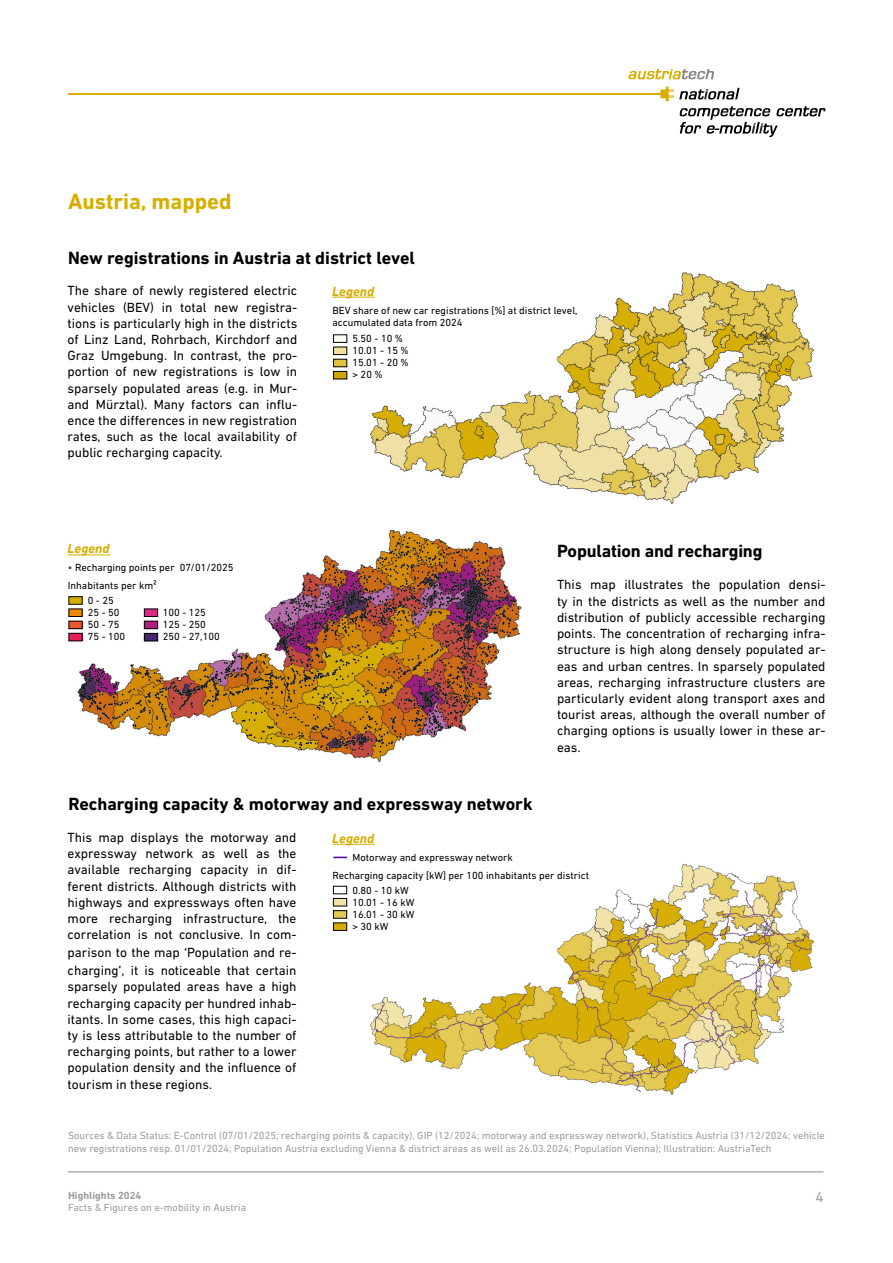
<style>
.page{position:relative;width:893px;height:1263px;background:#fff}
.page>*{position:absolute;margin:0;border:0;box-sizing:border-box;transform-origin:0 0}
.H2{font:700 22.5px "DIN Next LT Pro";color:#d7ae00}
.H2-2{font:700 18px "DIN Next LT Pro";color:#000}
.t1{font:15px "DIN Next LT Pro";color:#9d9d9c}
.P_Body{font:13.5px/16.2px "DIN Next LT Pro";color:#000;text-align:justify}
.t2{font:italic 700 13.5px "DIN Next LT Pro";color:#d7ae00}
.P_Quelle{font:10.5px/12.6px "DIN Next LT Pro";color:#9d9d9c}
.t3{font:10.5px/12px "DIN Next LT Pro";color:#000}
.t4{font:700 10.5px "DIN Next LT Pro";color:#9d9d9c}
.s1{color:#383838}
.s2{font-weight:500}
</style>
<div class="page">
<img style="left:360px;top:272px;width:455px;height:232px">
<div style="left:372px;top:263px;width:188px;height:60px;background:#fff"></div>
<div style="left:333px;top:335px;width:14px;height:7px;background:#fffcf2"></div>
<div style="left:333px;top:335px;width:14px;height:8px;border:1px solid #000"></div>
<div style="left:333px;top:347px;width:14px;height:8px;background:#f0de99"></div>
<div style="left:333px;top:347px;width:14px;height:8px;border:1px solid #000"></div>
<div style="left:333px;top:359px;width:14px;height:8px;background:#e0c240"></div>
<div style="left:333px;top:371px;width:14px;height:8px;background:#cfa600"></div>
<div style="left:333px;top:371px;width:14px;height:8px;border:1px solid #000"></div>
<img style="left:370px;top:864px;width:445px;height:231px">
<div style="left:370px;top:844px;width:187px;height:92px;background:#fff"></div>
<div style="left:333px;top:898px;width:14px;height:8px;background:#f2e3ab"></div>
<div style="left:333px;top:898px;width:14px;height:8px;border:1px solid #000"></div>
<div style="left:333px;top:911px;width:14px;height:7px;background:#e3c954"></div>
<div style="left:333px;top:910px;width:14px;height:8px;border:1px solid #000"></div>
<div style="left:333px;top:923px;width:14px;height:7px;background:#d6ad00"></div>
<div style="left:333px;top:923px;width:14px;height:8px;border:1px solid #000"></div>
<svg style="left:333px;top:857px;width:14px;height:1px"></svg>
<img style="left:68px;top:529px;width:454px;height:234px">
<div style="left:63px;top:523px;width:188px;height:62px;background:#fff"></div>
<div style="left:69px;top:597px;width:13px;height:7px;background:#d6ae00"></div>
<div style="left:69px;top:596px;width:13px;height:8px;border:1px solid #000"></div>
<div style="left:69px;top:609px;width:13px;height:7px;background:#ed8706"></div>
<div style="left:69px;top:609px;width:13px;height:8px;border:1px solid #000"></div>
<div style="left:69px;top:621px;width:13px;height:8px;background:#ea5732"></div>
<div style="left:69px;top:621px;width:13px;height:8px;border:1px solid #000"></div>
<div style="left:69px;top:633px;width:13px;height:8px;background:#e62052"></div>
<div style="left:69px;top:633px;width:13px;height:8px;border:1px solid #000"></div>
<div style="left:144px;top:621px;width:14px;height:8px;background:#b21f83"></div>
<div style="left:144px;top:621px;width:14px;height:8px;border:1px solid #000"></div>
<div style="left:144px;top:609px;width:14px;height:7px;background:#da2887"></div>
<div style="left:144px;top:609px;width:14px;height:8px;border:1px solid #000"></div>
<div style="left:144px;top:633px;width:14px;height:8px;background:#45266c"></div>
<div style="left:144px;top:633px;width:14px;height:8px;border:1px solid #000"></div>
<hr style="left:332px;top:844px;width:43px;height:1px;background:#d7ae00">
<hr style="left:68px;top:555px;width:42px;height:1px;background:#d7ae00">
<hr style="left:68px;top:1171px;width:755px;height:1px;background:#878787">
<hr style="left:332px;top:297px;width:43px;height:1px;background:#d7ae00">
<hr style="left:69px;top:93px;width:595px;height:2px;background:#d7ae00">
<svg style="left:679px;top:88px;width:61px;height:11px"></svg>
<svg style="left:679px;top:106px;width:147px;height:31px"></svg>
<svg style="left:660px;top:87px;width:13px;height:14px"></svg>
<svg style="left:628px;top:69px;width:86px;height:10px"></svg>
<h2 class="H2" style="left:68px;top:188px;width:165px">Austria, mapped</h2>
<h2 class="H2-2" style="left:68px;top:247px;width:349px">New registrations in Austria at district level</h2>
<p class="t2" style="left:332px;top:283px;width:43px">Legend</p>
<p class="t3" style="left:352px;top:332px;width:58px">5.50 - 10 %<br>10.01 - 15 %<br>15.01 - 20 % &gt; 20 %</p>
<p class="P_Body" style="left:68px;top:283px;width:231px">The share of newly registered electric vehicles (BEV) in total new registra&shy;tions is particularly high in the districts of Linz Land, Rohrbach, Kirchdorf and Graz Umgebung. In contrast, the pro&shy;portion of new registrations is low in sparsely populated areas (e.g. in Mur&shy;and Mürztal). Many factors can influ&shy;ence the differences in new registration rates, such as the local availability of public recharging capacity.</p>
<p class="t3" style="left:333px;top:304px;width:247px">BEV share of new car registrations [%] at district level, accumulated data from 2024</p>
<p class="t2" style="left:68px;top:541px;width:43px">Legend</p>
<p class="t3" style="left:68px;top:558px;width:167px;line-height:18px"><span class="s1">•</span> Recharging points per 07/01/2025<br>Inhabitants per km²</p>
<p class="t3" style="left:88px;top:594px;width:39px">0 - 25<br>25 - 50<br>50 - 75<br>75 - 100</p>
<p class="t3" style="left:163px;top:606px;width:58px">100 - 125<br>125 - 250<br>250 - 27,100</p>
<h2 class="H2-2" style="left:557px;top:541px;width:207px">Population and recharging</h2>
<p class="P_Body" style="left:557px;top:577px;width:270px">This map illustrates the population densi&shy;ty in the districts as well as the number and distribution of publicly accessible recharging points. The concentration of recharging infra&shy;structure is high along densely populated ar&shy;eas and urban centres. In sparsely populated areas, recharging infrastructure clusters are particularly evident along transport axes and tourist areas, although the overall number of charging options is usually lower in these ar&shy;eas.</p>
<h2 class="H2-2" style="left:68px;top:793px;width:466px">Recharging capacity &amp; motorway and expressway network</h2>
<p class="P_Body" style="left:68px;top:829px;width:230px">This map displays the motorway and expressway network as well as the available recharging capacity in dif&shy;ferent districts. Although districts with highways and expressways often have more recharging infrastructure, the correlation is not conclusive. In com-</p>
<p class="P_Body" style="left:68px;top:943px;width:230px;line-height:18px">parison to the map <span class="s2">‘</span>Population and re&shy;charging<span class="s2">’</span>, it is noticeable that certain</p>
<p class="P_Body" style="left:68px;top:978px;width:230px">sparsely populated areas have a high recharging capacity per hundred inhab&shy;itants. In some cases, this high capaci&shy;ty is less attributable to the number of recharging points, but rather to a lower population density and the influence of tourism in these regions.</p>
<p class="t2" style="left:332px;top:830px;width:43px">Legend</p>
<p class="t3" style="left:332px;top:848px;width:258px;line-height:18px;text-indent:20px">Motorway and expressway network<br>Recharging capacity [kW] per 100 inhabitants per district</p>
<p class="t3" style="left:352px;top:884px;width:64px">0.80 - 10 kW<br>10.01 - 16 kW<br>16.01 - 30 kW &gt; 30 kW</p>
<p class="P_Quelle" style="left:68px;top:1129px;width:758px">Sources &amp; Data Status: E-Control (07/01/2025; recharging points &amp; capacity), GIP (12/2024; motorway and expressway network), Statistics Austria (31/12/2024; vehicle new registrations resp. 01/01/2024; Population Austria excluding Vienna &amp; district areas as well as 26.03.2024; Population Vienna); Illustration: AustriaTech</p>
<p class="t4" style="left:68px;top:1189px;width:75px">Highlights 2024</p>
<p class="t1" style="left:815px;top:1188px;width:10px">4</p>
<p class="P_Quelle" style="left:68px;top:1201px;width:180px">Facts &amp; Figures on e-mobility in Austria</p>
</div>
